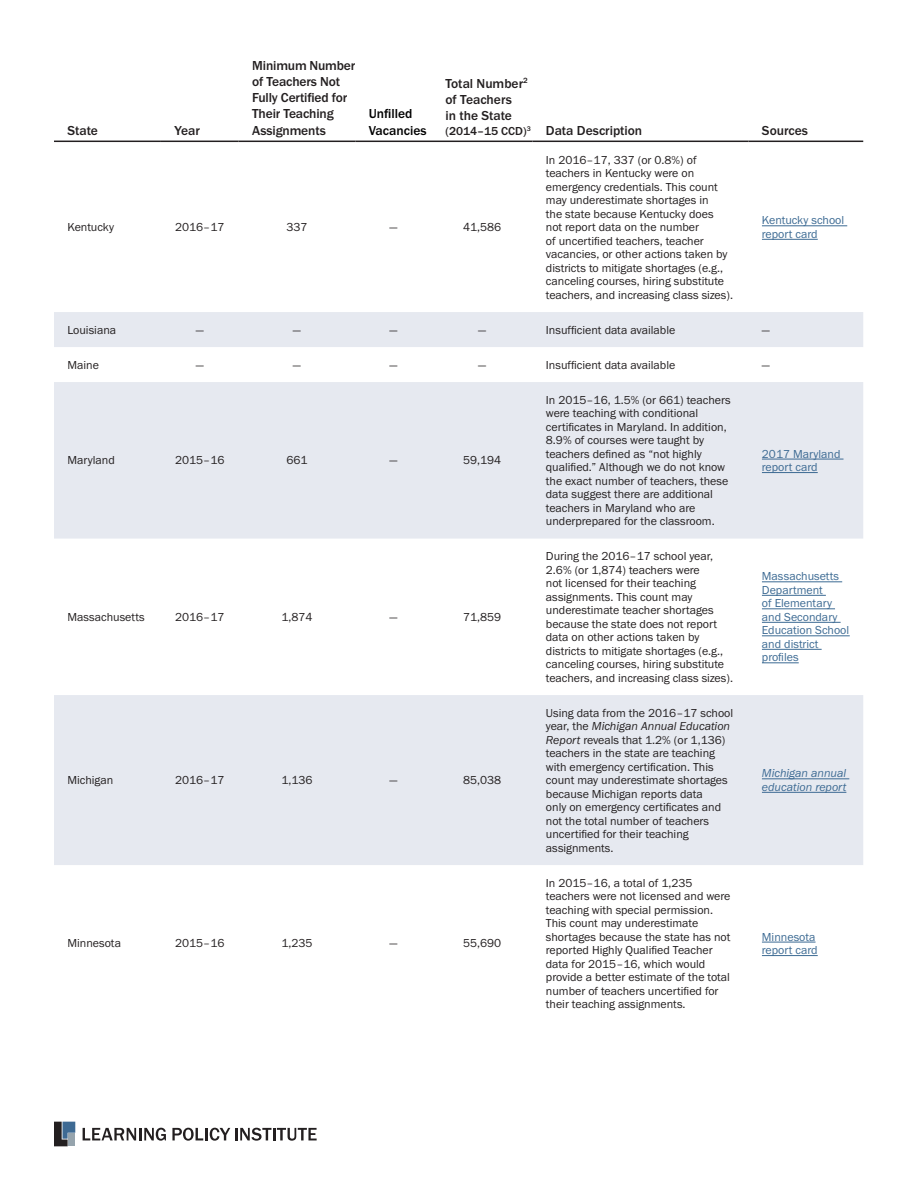
<style>
.page{position:relative;width:918px;height:1188px;background:#fff}
.page>*{position:absolute;margin:0;border:0;box-sizing:border-box;transform-origin:0 0}
.Table__Description{font:500 13.5px/16.2px "Franklin Gothic URW";letter-spacing:-.01em;color:#231f20}
.Table__Description-2{font:500 13.5px/16.2px "Franklin Gothic URW";color:#000}
.Table__Data_9_PT{font:12px/13.5px "Franklin Gothic URW Boo";color:#231f20}
.Table__Data_9_PT-2{font:12px/13.5px "Franklin Gothic URW Boo";color:#3c6a93}
.Table__Data_9_PT-3{font:12px/13.5px "Franklin Gothic URW Boo Ita";color:#3c6a93}
.Table__Description-3{font:500 12px "Franklin Gothic URW";color:#231f20}
.s1{font-family:"Franklin Gothic URW Boo Ita"}
</style>
<div class="page">
<svg style="left:83px;top:1128px;width:83px;height:13px"></svg>
<svg style="left:172px;top:1128px;width:145px;height:13px"></svg>
<svg style="left:54px;top:1122px;width:21px;height:24px"></svg>
<svg style="left:54px;top:312px;width:809px;height:553px;fill:#e6e9f0"></svg>
<hr style="left:54px;top:141px;width:107px;height:1px;background:#231f20">
<hr style="left:161px;top:141px;width:78px;height:1px;background:#231f20">
<hr style="left:239px;top:141px;width:116px;height:1px;background:#231f20">
<hr style="left:355px;top:141px;width:77px;height:1px;background:#231f20">
<hr style="left:432px;top:141px;width:100px;height:1px;background:#231f20">
<hr style="left:532px;top:141px;width:216px;height:1px;background:#231f20">
<hr style="left:748px;top:141px;width:115px;height:1px;background:#231f20">
<hr style="left:762px;top:225px;width:85px;height:1px;background:#3c6a93">
<hr style="left:762px;top:239px;width:56px;height:1px;background:#3c6a93">
<hr style="left:762px;top:459px;width:82px;height:1px;background:#3c6a93">
<hr style="left:762px;top:472px;width:56px;height:1px;background:#3c6a93">
<hr style="left:762px;top:581px;width:80px;height:1px;background:#3c6a93">
<hr style="left:762px;top:595px;width:64px;height:1px;background:#3c6a93">
<hr style="left:762px;top:608px;width:73px;height:1px;background:#3c6a93">
<hr style="left:762px;top:622px;width:79px;height:1px;background:#3c6a93">
<hr style="left:762px;top:635px;width:88px;height:1px;background:#3c6a93">
<hr style="left:762px;top:649px;width:60px;height:1px;background:#3c6a93">
<hr style="left:762px;top:662px;width:37px;height:1px;background:#3c6a93">
<hr style="left:762px;top:778px;width:87px;height:1px;background:#3c6a93">
<hr style="left:762px;top:792px;width:84px;height:1px;background:#3c6a93">
<hr style="left:762px;top:942px;width:54px;height:1px;background:#3c6a93">
<hr style="left:762px;top:955px;width:56px;height:1px;background:#3c6a93">
<p class="Table__Description" style="left:68px;top:122px;width:32px">State</p>
<p class="Table__Description" style="left:174px;top:122px;width:27px">Year</p>
<p class="Table__Description" style="left:252px;top:57px;width:105px">Minimum Number of Teachers Not<br>Fully Certified for<br>Their Teaching<br>Assignments</p>
<p class="Table__Description-2" style="left:369px;top:106px;width:59px">Unfilled<br>Vacancies</p>
<p class="Table__Description" style="left:446px;top:75px;width:84px">Total Number<sup>2 </sup>of Teachers<br>in the State</p>
<p class="Table__Description-3" style="left:446px;top:123px;width:87px">(2014–15 CCD)<sup>3</sup></p>
<p class="Table__Description" style="left:546px;top:122px;width:98px">Data Description</p>
<p class="Table__Description" style="left:762px;top:122px;width:48px">Sources</p>
<p class="Table__Data_9_PT" style="left:68px;top:220px;width:48px">Kentucky</p>
<p class="Table__Data_9_PT" style="left:175px;top:220px;width:51px">2016–17</p>
<p class="Table__Data_9_PT" style="left:286px;top:220px;width:23px">337</p>
<p class="Table__Data_9_PT" style="left:390px;top:220px;width:10px">—</p>
<p class="Table__Data_9_PT" style="left:463px;top:220px;width:40px">41,586</p>
<p class="Table__Data_9_PT" style="left:546px;top:153px;width:189px">In 2016–17, 337 (or 0.8%) of teachers in Kentucky were on emergency credentials. This count may underestimate shortages in<br>the state because Kentucky does not report data on the number<br>of uncertified teachers, teacher vacancies, or other actions taken by districts to mitigate shortages (e.g., canceling courses, hiring substitute teachers, and increasing class sizes).</p>
<p class="Table__Data_9_PT-2" style="left:762px;top:213px;width:84px">Kentucky school report card</p>
<p class="Table__Data_9_PT" style="left:68px;top:323px;width:50px">Louisiana</p>
<p class="Table__Data_9_PT" style="left:196px;top:323px;width:10px">—</p>
<p class="Table__Data_9_PT" style="left:293px;top:323px;width:10px">—</p>
<p class="Table__Data_9_PT" style="left:390px;top:323px;width:10px">—</p>
<p class="Table__Data_9_PT" style="left:478px;top:323px;width:10px">—</p>
<p class="Table__Data_9_PT" style="left:546px;top:323px;width:131px">Insufficient data available</p>
<p class="Table__Data_9_PT" style="left:762px;top:323px;width:10px">—</p>
<p class="Table__Data_9_PT" style="left:68px;top:358px;width:33px">Maine</p>
<p class="Table__Data_9_PT" style="left:196px;top:358px;width:10px">—</p>
<p class="Table__Data_9_PT" style="left:293px;top:358px;width:10px">—</p>
<p class="Table__Data_9_PT" style="left:390px;top:358px;width:10px">—</p>
<p class="Table__Data_9_PT" style="left:478px;top:358px;width:10px">—</p>
<p class="Table__Data_9_PT" style="left:546px;top:358px;width:131px">Insufficient data available</p>
<p class="Table__Data_9_PT" style="left:762px;top:358px;width:10px">—</p>
<p class="Table__Data_9_PT" style="left:68px;top:453px;width:49px">Maryland</p>
<p class="Table__Data_9_PT" style="left:175px;top:453px;width:51px">2015–16</p>
<p class="Table__Data_9_PT" style="left:286px;top:453px;width:23px">661</p>
<p class="Table__Data_9_PT" style="left:390px;top:453px;width:10px">—</p>
<p class="Table__Data_9_PT" style="left:463px;top:453px;width:40px">59,194</p>
<p class="Table__Data_9_PT" style="left:68px;top:610px;width:79px">Massachusetts</p>
<p class="Table__Data_9_PT" style="left:175px;top:610px;width:51px">2016–17</p>
<p class="Table__Data_9_PT" style="left:281px;top:610px;width:33px">1,874</p>
<p class="Table__Data_9_PT" style="left:390px;top:610px;width:10px">—</p>
<p class="Table__Data_9_PT" style="left:463px;top:610px;width:40px">71,859</p>
<p class="Table__Data_9_PT" style="left:68px;top:773px;width:47px">Michigan</p>
<p class="Table__Data_9_PT" style="left:175px;top:773px;width:51px">2016–17</p>
<p class="Table__Data_9_PT" style="left:281px;top:773px;width:33px">1,136</p>
<p class="Table__Data_9_PT" style="left:390px;top:773px;width:10px">—</p>
<p class="Table__Data_9_PT" style="left:463px;top:773px;width:40px">85,038</p>
<p class="Table__Data_9_PT" style="left:68px;top:936px;width:55px">Minnesota</p>
<p class="Table__Data_9_PT" style="left:175px;top:936px;width:51px">2015–16</p>
<p class="Table__Data_9_PT" style="left:281px;top:936px;width:33px">1,235</p>
<p class="Table__Data_9_PT" style="left:390px;top:936px;width:10px">—</p>
<p class="Table__Data_9_PT" style="left:463px;top:936px;width:40px">55,690</p>
<p class="Table__Data_9_PT" style="left:546px;top:393px;width:186px">In 2015–16, 1.5% (or 661) teachers were teaching with conditional certificates in Maryland. In addition, 8.9% of courses were taught by teachers defined as “not highly qualified.” Although we do not know the exact number of teachers, these data suggest there are additional teachers in Maryland who are underprepared for the classroom.</p>
<p class="Table__Data_9_PT" style="left:546px;top:549px;width:189px">During the 2016–17 school year, 2.6% (or 1,874) teachers were<br>not licensed for their teaching assignments. This count may underestimate teacher shortages because the state does not report data on other actions taken by districts to mitigate shortages (e.g., canceling courses, hiring substitute teachers, and increasing class sizes).</p>
<p class="Table__Data_9_PT" style="left:546px;top:706px;width:189px">Using data from the 2016–17 school year, the <span class="s1">Michigan Annual Education<br>Report</span> reveals that 1.2% (or 1,136) teachers in the state are teaching with emergency certification. This count may underestimate shortages because Michigan reports data<br>only on emergency certificates and not the total number of teachers uncertified for their teaching assignments.</p>
<p class="Table__Data_9_PT" style="left:546px;top:876px;width:186px">In 2015–16, a total of 1,235 teachers were not licensed and were teaching with special permission.<br>This count may underestimate shortages because the state has not reported Highly Qualified Teacher data for 2015–16, which would provide a better estimate of the total number of teachers uncertified for their teaching assignments.</p>
<p class="Table__Data_9_PT-2" style="left:762px;top:447px;width:80px">2017 Maryland report card</p>
<p class="Table__Data_9_PT-2" style="left:762px;top:569px;width:89px">Massachusetts<br>Department<br>of Elementary and Secondary<br>Education School and district profiles</p>
<p class="Table__Data_9_PT-3" style="left:762px;top:766px;width:86px">Michigan annual education report</p>
<p class="Table__Data_9_PT-2" style="left:762px;top:930px;width:57px">Minnesota report card</p>
</div>
